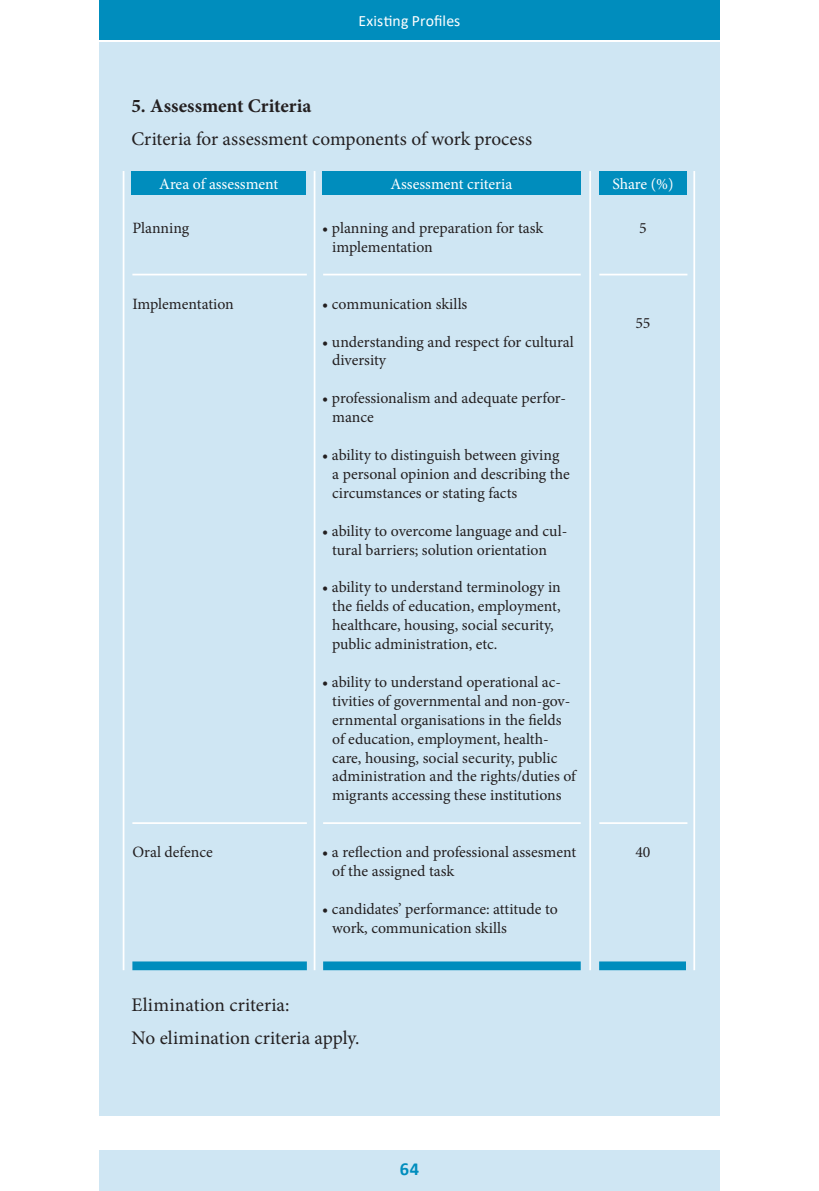
<style>
.page{position:relative;width:819px;height:1191px;background:#fff}
.page>*{position:absolute;margin:0;border:0;box-sizing:border-box;transform-origin:0 0}
.t1{font:19.25px/33.1px "Minion Pro";color:#231f20}
.t2{font:700 19.25px "Minion Pro";color:#231f20}
.t3{font:700 18.38px "Calibri";color:#008dbd}
.t4{font:15.75px/18.9px "Minion Pro";color:#231f20}
.t5{font:15.75px "Minion Pro";letter-spacing:-.005em;color:#fff}
.t6{font:15.75px "Calibri";letter-spacing:.01em;color:#fff}
</style>
<div class="page">
<div style="left:99px;top:1150px;width:620px;height:41px;background:#cfe6f3"></div>
<div style="left:99px;top:0;width:620px;height:40px;background:#008dbd"></div>
<div style="left:99px;top:40px;width:620px;height:1075px;background:#cfe6f3"></div>
<hr style="left:99px;top:40px;width:620px;height:1px;background:#fff">
<div style="left:131px;top:171px;width:175px;height:24px;background:#008dbd"></div>
<div style="left:322px;top:171px;width:258px;height:24px;background:#008dbd"></div>
<div style="left:599px;top:171px;width:87px;height:24px;background:#008dbd"></div>
<hr style="left:693px;top:171px;width:2px;height:799px;background:#fff">
<hr style="left:589px;top:171px;width:2px;height:799px;background:#fff">
<hr style="left:314px;top:171px;width:1px;height:799px;background:#fff">
<hr style="left:123px;top:171px;width:1px;height:799px;background:#fff">
<hr style="left:599px;top:274px;width:88px;height:1px;background:#fff">
<hr style="left:132px;top:274px;width:175px;height:1px;background:#fff">
<hr style="left:323px;top:274px;width:257px;height:1px;background:#fff">
<div style="left:599px;top:961px;width:87px;height:9px;background:#008dbd"></div>
<div style="left:132px;top:961px;width:175px;height:9px;background:#008dbd"></div>
<div style="left:323px;top:961px;width:257px;height:9px;background:#008dbd"></div>
<hr style="left:599px;top:822px;width:88px;height:2px;background:#fff">
<hr style="left:132px;top:822px;width:175px;height:2px;background:#fff">
<hr style="left:323px;top:822px;width:257px;height:2px;background:#fff">
<p class="t6" style="left:358px;top:10px;width:103px">Existing Profiles</p>
<p class="t2" style="left:131px;top:93px;width:181px">5. Assessment Criteria</p>
<p class="t1" style="left:131px;top:123px;width:402px">Criteria for assessment components of work process</p>
<p class="t5" style="left:159px;top:173px;width:121px">Area of assessment</p>
<p class="t5" style="left:390px;top:173px;width:123px">Assessment criteria</p>
<p class="t5" style="left:612px;top:173px;width:63px">Share (%)</p>
<p class="t4" style="left:639px;top:219px;width:9px">5</p>
<p class="t4" style="left:132px;top:219px;width:58px">Planning</p>
<p class="t4" style="left:332px;top:219px;width:213px;text-indent:-10px">• planning and preparation for task implementation</p>
<p class="t4" style="left:132px;top:294px;width:103px">Implementation</p>
<p class="t4" style="left:132px;top:842px;width:82px">Oral defence</p>
<p class="t4" style="left:322px;top:294px;width:147px">• communication skills</p>
<p class="t4" style="left:332px;top:332px;width:243px;text-indent:-10px">• understanding and respect for cultural diversity</p>
<p class="t4" style="left:332px;top:389px;width:235px;text-indent:-10px">• professionalism and adequate perfor&shy;mance</p>
<p class="t4" style="left:332px;top:445px;width:239px;text-indent:-10px">• ability to distinguish between giving a personal opinion and describing the circumstances or stating facts</p>
<p class="t4" style="left:332px;top:521px;width:237px;text-indent:-10px">• ability to overcome language and cul&shy;tural barriers; solution orientation</p>
<p class="t4" style="left:332px;top:578px;width:230px;text-indent:-10px">• ability to understand terminology in the fields of education, employment, healthcare, housing, social security, public administration, etc.</p>
<p class="t4" style="left:332px;top:672px;width:245px;text-indent:-10px">• ability to understand operational ac&shy;tivities of governmental and non-gov&shy;ernmental organisations in the fields of education, employment, health&shy;care, housing, social security, public administration and the rights/duties of migrants accessing these institutions</p>
<p class="t4" style="left:332px;top:842px;width:245px;text-indent:-10px">• a reflection and professional assesment of the assigned task</p>
<p class="t4" style="left:332px;top:899px;width:227px;text-indent:-10px">• candidates’ performance: attitude to work, communication skills</p>
<p class="t1" style="left:131px;top:988px;width:230px">Elimination criteria:<br>No elimination criteria apply.</p>
<p class="t3" style="left:400px;top:1156px;width:21px">64</p>
<p class="t4" style="left:635px;top:313px;width:17px">55</p>
<p class="t4" style="left:635px;top:842px;width:17px">40</p>
</div>
